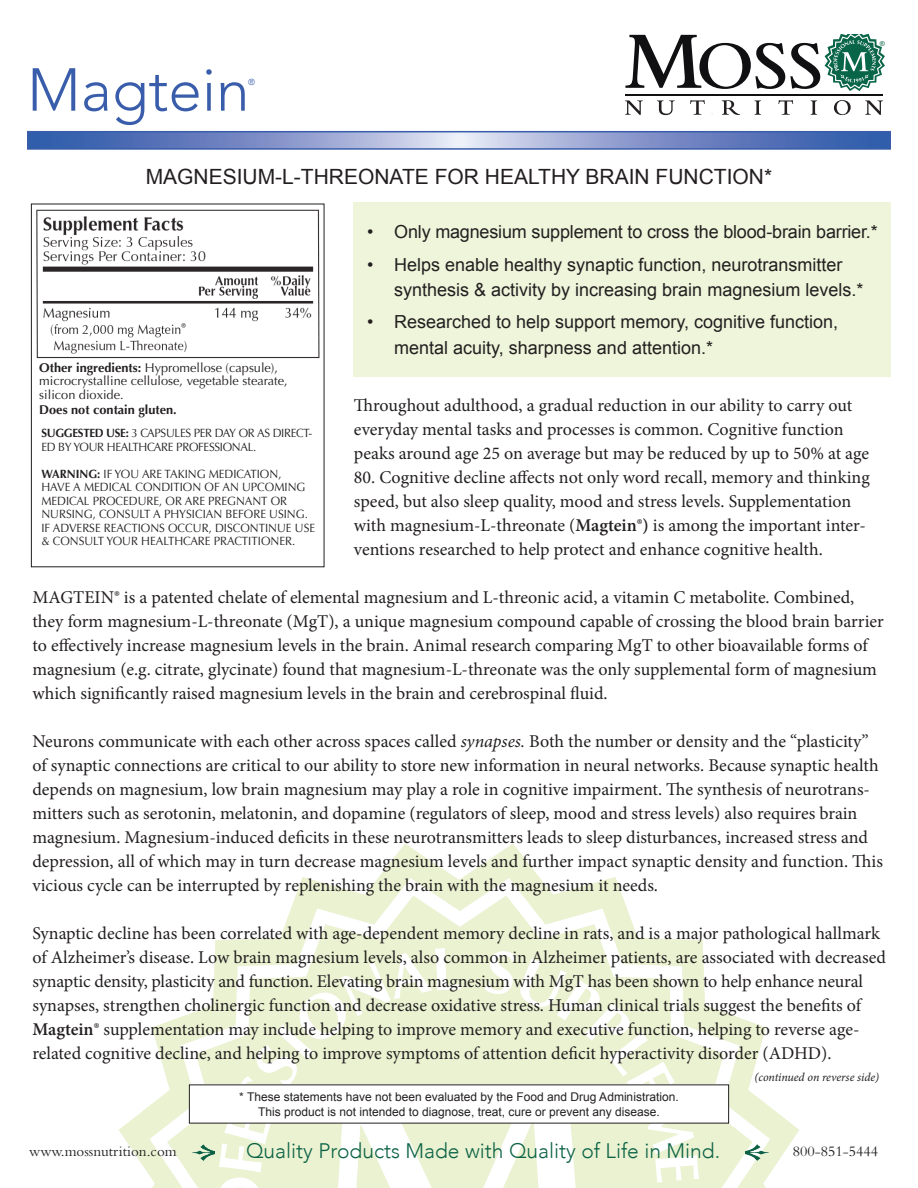
<style>
.page{position:relative;width:918px;height:1188px;background:#fff}
.page>*{position:absolute;margin:0;border:0;box-sizing:border-box;transform-origin:0 0}
.t1{font:300 60px "Avenir";color:#395daa}
.t2{font:21px "Arial";color:#231f20}
.t3{font:300 21px "Avenir";color:#0c6346}
.t4{font:18px/24px "Minion Pro";letter-spacing:-.005em;color:#231f20}
.t5{font:18px/25.5px "Arial";color:#231f20}
.t6{font:15px "Bembo Std";color:#231f20}
.t7{font:12.75px/13.5px "Optima";color:#231f20}
.t8{font:700 12.75px "Optima";color:#231f20}
.t9{font:12px/13.5px "Optima";color:#231f20;scale:.95 1}
.t10{font:12px/14.4px "Arial";color:#231f20;text-align:center}
.t11{font:12px/13.5px "Optima";letter-spacing:-.025em;color:#231f20;scale:.95 1}
.t12{font:italic 12px "Minion Pro";letter-spacing:-.005em;color:#231f20}
.t13{font:300 8.7px "Avenir";color:#395daa}
.t14{font:6.9px "Arial";color:#096547}
.s1{font-weight:700}
.s2{font-weight:600}
.s3{font-style:italic}
</style>
<div class="page">
<div style="left:354px;top:202px;width:537px;height:175px;background:#eef5da"></div>
<svg style="left:119px;top:844px;width:680px;height:332px"></svg>
<svg style="left:150px;top:878px;width:620px;height:310px"></svg>
<svg style="left:218px;top:948px;width:481px;height:240px"></svg>
<img style="left:746px;top:1143px;width:23px;height:18px">
<img style="left:191px;top:1143px;width:24px;height:18px">
<img style="left:36px;top:209px;width:284px;height:150px">
<svg style="left:30px;top:134px;width:858px;height:13px;background:#7e92c8"></svg>
<div style="left:27px;top:131px;width:864px;height:19px;border:2px solid #395daa"></div>
<svg style="left:625px;top:100px;width:18px;height:15px"></svg>
<svg style="left:657px;top:100px;width:18px;height:15px"></svg>
<svg style="left:690px;top:100px;width:15px;height:15px"></svg>
<svg style="left:722px;top:100px;width:18px;height:15px"></svg>
<svg style="left:755px;top:100px;width:6px;height:15px"></svg>
<svg style="left:778px;top:100px;width:15px;height:15px"></svg>
<svg style="left:811px;top:100px;width:6px;height:15px"></svg>
<svg style="left:834px;top:100px;width:17px;height:15px"></svg>
<svg style="left:865px;top:100px;width:18px;height:15px"></svg>
<hr style="left:625px;top:95px;width:258px;height:1px;background:#101012">
<svg style="left:625px;top:35px;width:260px;height:56px"></svg>
<div style="left:189px;top:1085px;width:540px;height:38px;background:#fff"></div>
<h1 class="t1" style="left:27px;top:55px;width:224px">Magtein</h1>
<p class="t13" style="left:248px;top:77px;width:8px">®</p>
<p class="t2" style="left:146px;top:162px;width:628px">MAGNESIUM-L-THREONATE FOR HEALTHY BRAIN FUNCTION*</p>
<p class="t14" style="left:880px;top:39px;width:7px">®</p>
<p class="t7" style="left:39px;top:361px;width:250px"><span class="s1">Other ingredients:</span> Hypromellose (capsule), microcrystalline cellulose, vegetable stearate, silicon dioxide.</p>
<p class="t8" style="left:39px;top:402px;width:139px">Does not contain gluten.</p>
<p class="t11" style="left:41px;top:426px;width:287px"><span class="s1">SUGGESTED USE:</span> 3 CAPSULES PER DAY OR AS DIRECT-<br>ED BY YOUR HEALTHCARE PROFESSIONAL.</p>
<p class="t9" style="left:41px;top:467px;width:290px"><span class="s1">WARNING:</span> IF YOU ARE TAKING MEDICATION,<br>HAVE A MEDICAL CONDITION OF AN UPCOMING MEDICAL PROCEDURE, OR ARE PREGNANT OR NURSING, CONSULT A PHYSICIAN BEFORE USING.<br>IF ADVERSE REACTIONS OCCUR, DISCONTINUE USE &amp; CONSULT YOUR HEALTHCARE PRACTITIONER.</p>
<p class="t5" style="left:367px;top:220px;width:512px">• Only magnesium supplement to cross the blood-brain barrier.*</p>
<p class="t5" style="left:394px;top:252px;width:471px;text-indent:-27px">• Helps enable healthy synaptic function, neurotransmitter synthesis &amp; activity by increasing brain magnesium levels.*</p>
<p class="t5" style="left:394px;top:310px;width:445px;text-indent:-27px">• Researched to help support memory, cognitive function, mental acuity, sharpness and attention.*</p>
<p class="t4" style="left:354px;top:394px;width:517px">Throughout adulthood, a gradual reduction in our ability to carry out everyday mental tasks and processes is common. Cognitive function peaks around age 25 on average but may be reduced by up to 50% at age</p>
<p class="t4" style="left:354px;top:466px;width:517px">80. Cognitive decline affects not only word recall, memory and thinking speed, but also sleep quality, mood and stress levels. Supplementation with magnesium-L-threonate (<span class="s2">Magtein®)</span> is among the important inter&shy;ventions researched to help protect and enhance cognitive health.</p>
<p class="t4" style="left:32px;top:585px;width:853px">MAGTEIN® is a patented chelate of elemental magnesium and L-threonic acid, a vitamin C metabolite. Combined, they form magnesium-L-threonate (MgT), a unique magnesium compound capable of crossing the blood brain barrier to effectively increase magnesium levels in the brain. Animal research comparing MgT to other bioavailable forms of magnesium (e.g. citrate, glycinate) found that magnesium-L-threonate was the only supplemental form of magnesium which significantly raised magnesium levels in the brain and cerebrospinal fluid.</p>
<p class="t4" style="left:32px;top:729px;width:852px">Neurons communicate with each other across spaces called <span class="s3">synapses.</span> Both the number or density and the “plasticity” of synaptic connections are critical to our ability to store new information in neural networks. Because synaptic health depends on magnesium, low brain magnesium may play a role in cognitive impairment. The synthesis of neurotrans&shy;mitters such as serotonin, melatonin, and dopamine (regulators of sleep, mood and stress levels) also requires brain magnesium. Magnesium-induced deficits in these neurotransmitters leads to sleep disturbances, increased stress and depression, all of which may in turn decrease magnesium levels and further impact synaptic density and function. This vicious cycle can be interrupted by replenishing the brain with the magnesium it needs.</p>
<p class="t4" style="left:32px;top:921px;width:855px">Synaptic decline has been correlated with age-dependent memory decline in rats, and is a major pathological hallmark of Alzheimer’s disease. Low brain magnesium levels, also common in Alzheimer patients, are associated with decreased synaptic density, plasticity and function. Elevating brain magnesium with MgT has been shown to help enhance neural synapses, strengthen cholinergic function and decrease oxidative stress. Human clinical trials suggest the benefits of <span class="s2">Magtein®</span> supplementation may include helping to improve memory and executive function, helping to reverse age&shy;related cognitive decline, and helping to improve symptoms of attention deficit hyperactivity disorder (ADHD).</p>
<p class="t12" style="left:754px;top:1069px;width:126px">(continued on reverse side)</p>
<p class="t10" style="left:239px;top:1090px;width:441px">* These statements have not been evaluated by the Food and Drug Administration.<br>This product is not intended to diagnose, treat, cure or prevent any disease.</p>
<p class="t3" style="left:246px;top:1139px;width:476px">Quality Products Made with Quality of Life in Mind.</p>
<p class="t6" style="left:29px;top:1142px;width:149px">www.mossnutrition.com</p>
<p class="t6" style="left:793px;top:1143px;width:87px">800-851-5444</p>
</div>
